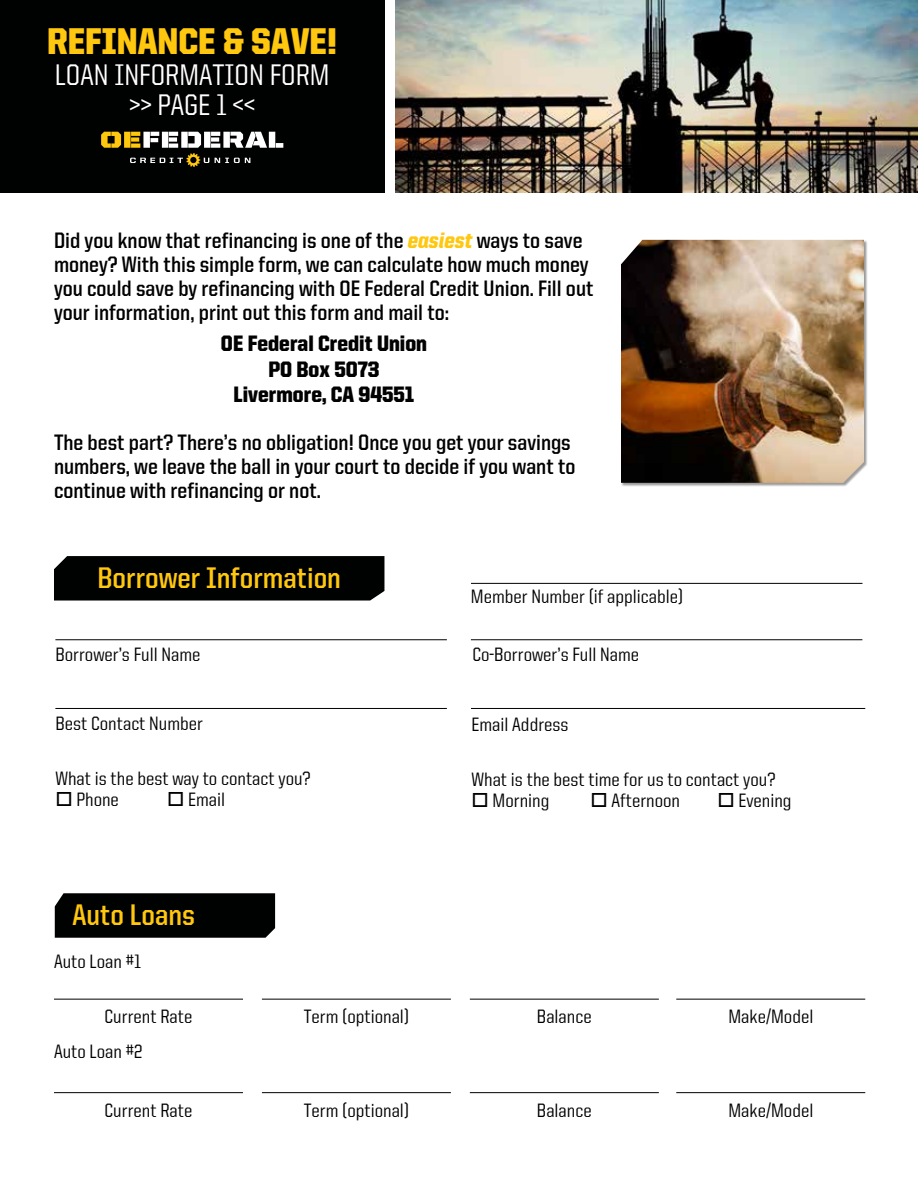
<style>
.page{position:relative;width:918px;height:1188px;background:#fff}
.page>*{position:absolute;margin:0;border:0;box-sizing:border-box;transform-origin:0 0}
.t1{font:900 37.5px "United Sans Semi Cond TT";color:#ffc70e}
.t2{font:700 30px "United Sans Semi Cond TT";color:#ffc70e}
.t3{font:500 30px/30px "United Sans Semi Cond TT";color:#fff;text-align:center}
.t4{font:700 22.5px/24px "United Sans Semi Cond TT";color:#000101}
.t5{font:900 22.5px/25.5px "United Sans Semi Cond TT";color:#000101;text-align:center}
.t6{font:500 19.5px "United Sans Semi Cond TT";color:#000}
.s1{font-family:"United Italic Semi Cond TT";font-weight:900;color:#ffc70e}
</style>
<div class="page">
<img style="left:395px;top:0;width:523px;height:192px">
<div style="left:0;top:0;width:384px;height:192px;background:#000101"></div>
<hr style="left:54px;top:999px;width:189px;height:1px;background:#000101">
<hr style="left:54px;top:1092px;width:189px;height:1px;background:#000101">
<hr style="left:676px;top:999px;width:189px;height:1px;background:#000101">
<hr style="left:676px;top:1092px;width:189px;height:1px;background:#000101">
<hr style="left:470px;top:999px;width:189px;height:1px;background:#000101">
<hr style="left:470px;top:1092px;width:189px;height:1px;background:#000101">
<hr style="left:262px;top:999px;width:189px;height:1px;background:#000101">
<hr style="left:262px;top:1092px;width:189px;height:1px;background:#000101">
<div style="left:55px;top:893px;width:220px;height:45px;background:#000101"></div>
<svg style="left:101px;top:132px;width:182px;height:35px"></svg>
<div style="left:54px;top:556px;width:330px;height:45px;background:#000101"></div>
<hr style="left:55px;top:639px;width:392px;height:1px;background:#000101">
<hr style="left:55px;top:708px;width:392px;height:1px;background:#000101">
<hr style="left:471px;top:708px;width:394px;height:1px;background:#000101">
<hr style="left:471px;top:639px;width:391px;height:1px;background:#000101">
<hr style="left:471px;top:583px;width:391px;height:1px;background:#000101">
<div style="left:621px;top:240px;width:247px;height:247px;background:#000;opacity:.4"></div>
<img style="left:621px;top:240px;width:243px;height:243px">
<h1 class="t1" style="left:47px;top:21px;width:291px">REFINANCE &amp; SAVE!</h1>
<h2 class="t3" style="left:55px;top:59px;width:276px">LOAN INFORMATION FORM &gt;&gt; PAGE 1 &lt;&lt;</h2>
<p class="t4" style="left:54px;top:228px;width:541px">Did you know that refinancing is one of the <span class="s1">easiest</span> ways to save money? With this simple form, we can calculate how much money you could save by refinancing with OE Federal Credit Union. Fill out your information, print out this form and mail to:</p>
<p class="t5" style="left:221px;top:330px;width:208px">OE Federal Credit Union<br>PO Box 5073<br>Livermore, CA 94551</p>
<p class="t4" style="left:54px;top:430px;width:523px">The best part? There’s no obligation! Once you get your savings numbers, we leave the ball in your court to decide if you want to continue with refinancing or not.</p>
<h2 class="t2" style="left:98px;top:562px;width:245px">Borrower Information</h2>
<p class="t6" style="left:471px;top:586px;width:214px">Member Number (if applicable)</p>
<p class="t6" style="left:55px;top:644px;width:147px">Borrower’s Full Name</p>
<p class="t6" style="left:472px;top:644px;width:168px">Co-Borrower’s Full Name</p>
<p class="t6" style="left:55px;top:713px;width:149px">Best Contact Number</p>
<p class="t6" style="left:472px;top:714px;width:98px">Email Address</p>
<p class="t6" style="left:55px;top:768px;width:257px">What is the best way to contact you?</p>
<p class="t6" style="left:55px;top:789px;width:65px">□ Phone</p>
<p class="t6" style="left:167px;top:789px;width:60px">□ Email</p>
<p class="t6" style="left:472px;top:769px;width:305px">What is the best time for us to contact you?</p>
<p class="t6" style="left:472px;top:790px;width:79px">□ Morning</p>
<p class="t6" style="left:590px;top:790px;width:91px">□ Afternoon</p>
<p class="t6" style="left:717px;top:790px;width:76px">□ Evening</p>
<h2 class="t2" style="left:73px;top:899px;width:124px">Auto Loans</h2>
<p class="t6" style="left:54px;top:951px;width:89px">Auto Loan #1</p>
<p class="t6" style="left:105px;top:1006px;width:89px">Current Rate</p>
<p class="t6" style="left:304px;top:1006px;width:107px">Term (optional)</p>
<p class="t6" style="left:537px;top:1006px;width:56px">Balance</p>
<p class="t6" style="left:728px;top:1006px;width:86px">Make/Model</p>
<p class="t6" style="left:54px;top:1042px;width:90px">Auto Loan #2</p>
<p class="t6" style="left:105px;top:1100px;width:89px">Current Rate</p>
<p class="t6" style="left:304px;top:1100px;width:107px">Term (optional)</p>
<p class="t6" style="left:537px;top:1100px;width:56px">Balance</p>
<p class="t6" style="left:728px;top:1100px;width:86px">Make/Model</p>
</div>
